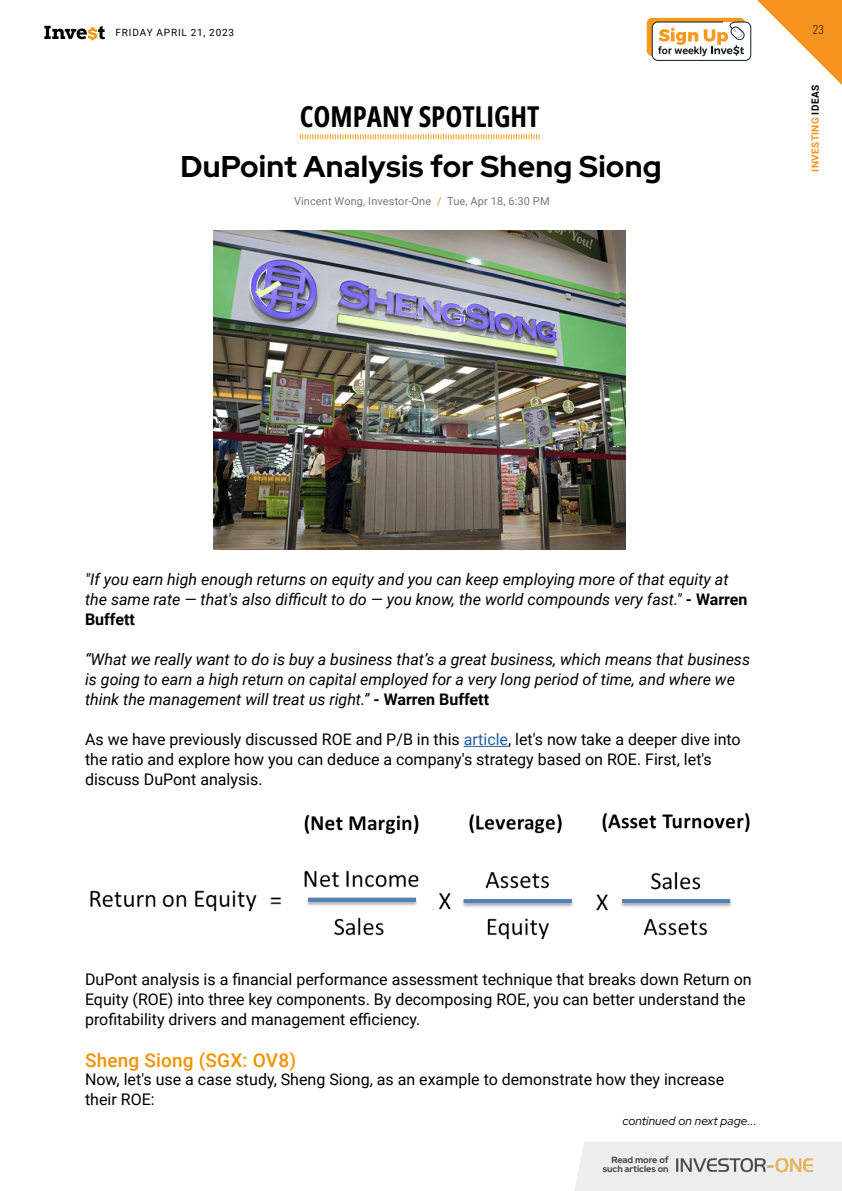
<style>
.page{position:relative;width:842px;height:1191px;background:#fff}
.page>*{position:absolute;margin:0;border:0;box-sizing:border-box;transform-origin:0 0}
.t1{font:700 30px "Red Hat Display";letter-spacing:.01em;color:#000}
.t2{font:700 28.8px "Open Sans Condensed";color:#000}
.t3{font:500 19px "Roboto";letter-spacing:.01em;color:#f39200}
.t4{font:16px/20px "Roboto";color:#000}
.t5{font:italic 16px/20px "Roboto";color:#000}
.t6{font:italic 12px "Red Hat Display";letter-spacing:.01em;color:#000}
.t7{font:11px "Roboto";letter-spacing:.01em;color:#77787b}
.t8{font:11px "Oswald";color:#000}
.t9{font:500 10.1px "Roboto";color:#000;scale:1.05 1}
.t10{font:10px "Roboto";letter-spacing:.085em;color:#000}
.t11{font:700 10px "Roboto";letter-spacing:.035em;color:#f7941f}
.t12{font:700 9px/9px "Red Hat Display";color:#444;text-align:right}
.s1{color:#f39200}
.s2{color:#000}
.s3{font-weight:700;font-style:normal}
.s4{color:#215e9e}
</style>
<div class="page">
<svg style="left:647px;top:18px;width:98px;height:38px"></svg>
<svg style="left:652px;top:22px;width:99px;height:39px"></svg>
<div style="left:574px;top:1142px;width:268px;height:49px;background:#eee"></div>
<img style="left:677px;top:1158px;width:135px;height:16px">
<svg style="left:300px;top:134px;width:240px;height:5px"></svg>
<hr style="left:464px;top:746px;width:44px;height:1px;background:#215e9e">
<img style="left:213px;top:230px;width:413px;height:320px">
<img style="left:90px;top:812px;width:660px;height:128px">
<svg style="left:44px;top:26px;width:61px;height:14px"></svg>
<svg style="left:757px;top:0;width:85px;height:85px"></svg>
<p class="t10" style="left:115px;top:26px;width:120px">FRIDAY APRIL 21, 2023</p>
<p class="t8" style="left:813px;top:20px;width:12px">23</p>
<p class="t9" style="left:658px;top:44px;width:48px">for weekly</p>
<h2 class="t2" style="left:300px;top:97px;width:241px">COMPANY SPOTLIGHT</h2>
<h1 class="t1" style="left:180px;top:147px;width:483px">DuPoint Analysis for Sheng Siong</h1>
<p class="t7" style="left:294px;top:193px;width:257px">Vincent Wong, Investor-One <span class="s1">/</span> Tue, Apr 18, 6:30 PM</p>
<p class="t11" style="left:808px;top:171px;width:88px;rotate:-90deg">INVESTING <span class="s2">IDEAS</span></p>
<p class="t5" style="left:85px;top:569px;width:664px">"If you earn high enough returns on equity and you can keep employing more of that equity at the same rate — that's also difficult to do — you know, the world compounds very fast." <span class="s3">- Warren<br>Buffett</span></p>
<p class="t5" style="left:85px;top:649px;width:667px">“What we really want to do is buy a business that’s a great business, which means that business is going to earn a high return on capital employed for a very long period of time, and where we think the management will treat us right.” <span class="s3">- Warren Buffett</span></p>
<p class="t4" style="left:85px;top:729px;width:657px">As we have previously discussed ROE and P/B in this <span class="s4">article</span>, let's now take a deeper dive into the ratio and explore how you can deduce a company's strategy based on ROE. First, let's discuss DuPont analysis.</p>
<p class="t4" style="left:85px;top:969px;width:668px">DuPont analysis is a financial performance assessment technique that breaks down Return on<br>Equity (ROE) into three key components. By decomposing ROE, you can better understand the profitability drivers and management efficiency.</p>
<p class="t3" style="left:85px;top:1047px;width:212px">Sheng Siong (SGX: OV8)</p>
<p class="t4" style="left:85px;top:1069px;width:641px">Now, let's use a case study, Sheng Siong, as an example to demonstrate how they increase their ROE:</p>
<p class="t6" style="left:622px;top:1113px;width:136px">continued on next page...</p>
<p class="t12" style="left:603px;top:1154px;width:67px">Read more of such articles on</p>
</div>
